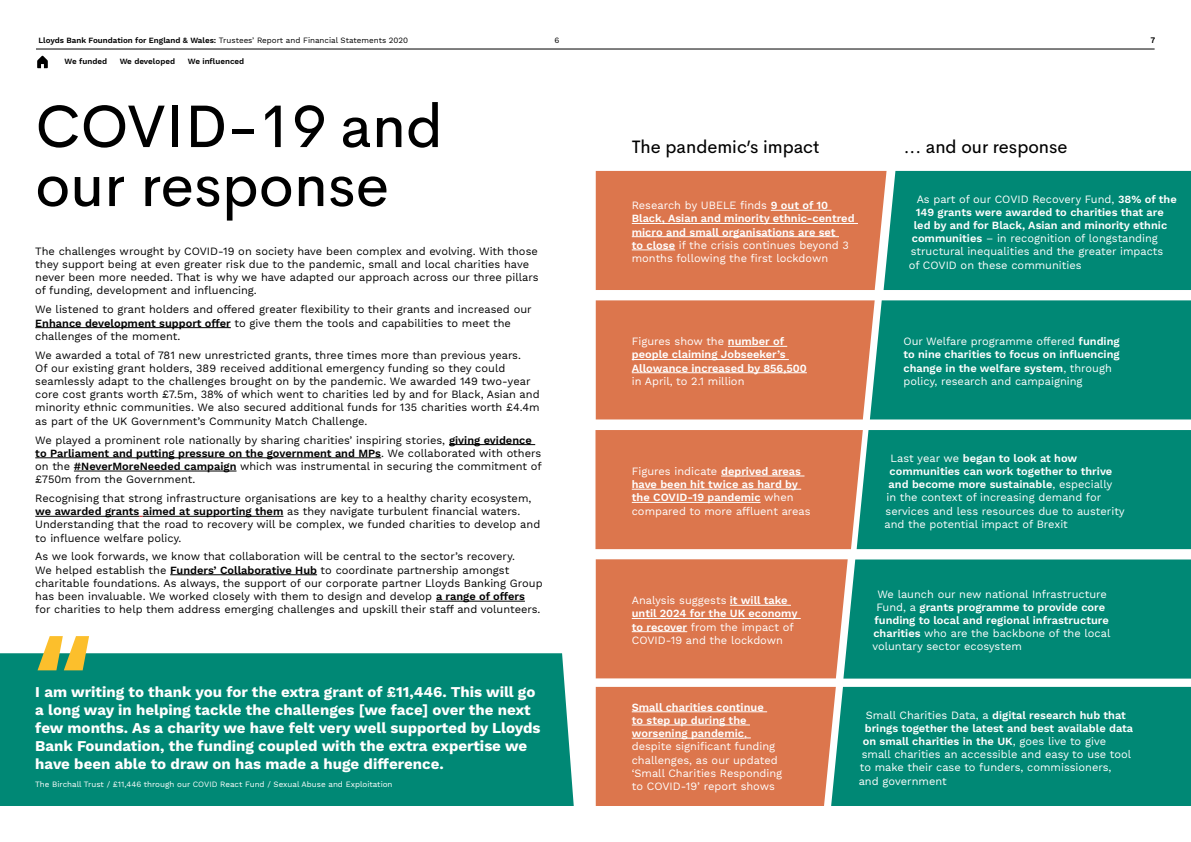
<style>
.page{position:relative;width:1191px;height:842px;background:#fff}
.page>*{position:absolute;margin:0;border:0;box-sizing:border-box;transform-origin:0 0}
.t1{font:800 103.8px "Cerebri Sans";color:#fcbf2c}
.t2{font:60px/59px "Cerebri Sans";color:#000}
.t3{font:18px "Cerebri Sans";color:#000}
.t4{font:700 15px/18px "Work Sans";color:#fff}
.t5{font:11px/13.2px "Work Sans";color:#000}
.t6{font:600 11px/13.2px "Work Sans";color:#fff}
.t7{font:11px/13.2px "Work Sans";color:#fff}
.t8{font:8px "Work Sans";color:#000}
.t9{font:8px "Work Sans";color:#fff}
.t10{font:600 8px "Work Sans";color:#000}
.s1{font-weight:600}
.s2{font-weight:400}
</style>
<div class="page">
<hr style="left:36px;top:49px;width:1118px;height:1px;background:#000">
<svg style="left:37px;top:56px;width:11px;height:12px"></svg>
<hr style="left:35px;top:327px;width:196px;height:1px;background:#000">
<hr style="left:449px;top:444px;width:86px;height:1px;background:#000">
<hr style="left:35px;top:457px;width:346px;height:1px;background:#000">
<hr style="left:74px;top:471px;width:162px;height:1px;background:#000">
<hr style="left:35px;top:516px;width:104px;height:1px;background:#000">
<hr style="left:143px;top:516px;width:140px;height:1px;background:#000">
<hr style="left:170px;top:574px;width:147px;height:1px;background:#000">
<hr style="left:436px;top:601px;width:89px;height:1px;background:#000">
<div style="left:0;top:653px;width:574px;height:153px;background:#008875"></div>
<div style="left:596px;top:559px;width:247px;height:119px;background:#dc764d"></div>
<svg style="left:596px;top:171px;width:595px;height:119px;background:#6d8265"></svg>
<svg style="left:596px;top:300px;width:595px;height:119px;background:#6a8164"></svg>
<svg style="left:595px;top:430px;width:596px;height:119px;background:#628165"></svg>
<div style="left:843px;top:559px;width:348px;height:120px;background:#008875"></div>
<div style="left:836px;top:687px;width:355px;height:119px;background:#008875"></div>
<hr style="left:770px;top:210px;width:61px;height:1px;background:#fff">
<hr style="left:632px;top:223px;width:226px;height:1px;background:#fff">
<hr style="left:632px;top:236px;width:207px;height:1px;background:#fff">
<hr style="left:632px;top:250px;width:43px;height:1px;background:#fff">
<hr style="left:728px;top:346px;width:59px;height:1px;background:#fff">
<hr style="left:632px;top:359px;width:157px;height:1px;background:#fff">
<hr style="left:632px;top:372px;width:175px;height:1px;background:#fff">
<hr style="left:721px;top:476px;width:83px;height:1px;background:#fff">
<hr style="left:632px;top:489px;width:169px;height:1px;background:#fff">
<hr style="left:632px;top:502px;width:128px;height:1px;background:#fff">
<hr style="left:730px;top:605px;width:61px;height:1px;background:#fff">
<hr style="left:632px;top:618px;width:168px;height:1px;background:#fff">
<hr style="left:632px;top:631px;width:55px;height:1px;background:#fff">
<div style="left:596px;top:687px;width:240px;height:119px;background:#dc764d"></div>
<p class="t8" style="left:38px;top:36px;width:371px"><span class="s1">Lloyds Bank Foundation for England &amp; Wales:</span> Trustees’ Report and Financial Statements 2020</p>
<p class="t10" style="left:65px;top:57px;width:44px">We funded</p>
<p class="t10" style="left:120px;top:57px;width:57px">We developed</p>
<p class="t10" style="left:188px;top:57px;width:58px">We influenced</p>
<p class="t8" style="left:554px;top:36px;width:6px">6</p>
<p class="t8" style="left:1150px;top:36px;width:6px">7</p>
<h2 class="t2" style="left:35px;top:92px;width:409px">COVID-19 and our response</h2>
<p class="t5" style="left:35px;top:245px;width:504px">The challenges wrought by COVID-19 on society have been complex and evolving. With those they support being at even greater risk due to the pandemic, small and local charities have never been more needed. That is why we have adapted our approach across our three pillars of funding, development and influencing.</p>
<p class="t5" style="left:35px;top:303px;width:498px">We listened to grant holders and offered greater flexibility to their grants and increased our<br><span class="s1">Enhance development support offer</span> to give them the tools and capabilities to meet the challenges of the moment.</p>
<p class="t5" style="left:35px;top:349px;width:506px">We awarded a total of 781 new unrestricted grants, three times more than previous years.<br>Of our existing grant holders, 389 received additional emergency funding so they could seamlessly adapt to the challenges brought on by the pandemic. We awarded 149 two-year core cost grants worth £7.5m, 38% of which went to charities led by and for Black, Asian and minority ethnic communities. We also secured additional funds for 135 charities worth £4.4m as part of the UK Government’s Community Match Challenge.</p>
<p class="t5" style="left:35px;top:434px;width:508px">We played a prominent role nationally by sharing charities’ inspiring stories, <span class="s1">giving evidence to Parliament and putting pressure on the government and MPs</span>. We collaborated with others on the <span class="s1">#NeverMoreNeeded campaign</span> which was instrumental in securing the commitment of £750m from the Government.</p>
<p class="t5" style="left:35px;top:492px;width:506px">Recognising that strong infrastructure organisations are key to a healthy charity ecosystem, <span class="s1">we awarded grants aimed at supporting them</span> as they navigate turbulent financial waters.<br>Understanding that the road to recovery will be complex, we funded charities to develop and to influence welfare policy.</p>
<p class="t5" style="left:35px;top:551px;width:509px">As we look forwards, we know that collaboration will be central to the sector’s recovery.<br>We helped establish the <span class="s1">Funders’ Collaborative Hub</span> to coordinate partnership amongst charitable foundations. As always, the support of our corporate partner Lloyds Banking Group has been invaluable. We worked closely with them to design and develop <span class="s1">a range of offers </span>for charities to help them address emerging challenges and upskill their staff and volunteers.</p>
<h1 class="t1" style="left:35px;top:586px;width:60px">“</h1>
<p class="t4" style="left:35px;top:684px;width:507px">I am writing to thank you for the extra grant of £11,446. This will go a long way in helping tackle the challenges [we face] over the next few months. As a charity we have felt very well supported by Lloyds Bank Foundation, the funding coupled with the extra expertise we have been able to draw on has made a huge difference.</p>
<p class="t9" style="left:35px;top:780px;width:359px">The Birchall Trust / £11,446 through our COVID React Fund / Sexual Abuse and Exploitation</p>
<h3 class="t3" style="left:632px;top:133px;width:189px">The pandemic’s impact</h3>
<h3 class="t3" style="left:903px;top:133px;width:165px">... and our response</h3>
<p class="t6" style="left:632px;top:199px;width:224px"><span class="s2">Research by UBELE finds</span> 9 out of 10<br>Black, Asian and minority ethnic-centred micro and small organisations are set<br>to close <span class="s2">if the crisis continues beyond 3 months following the first lockdown</span></p>
<p class="t7" style="left:916px;top:193px;width:261px">As part of our COVID Recovery Fund, <span class="s1">38% of the</span></p>
<p class="t6" style="left:915px;top:206px;width:249px">149 grants were awarded to charities that are</p>
<p class="t6" style="left:913px;top:219px;width:255px">led by and for Black, Asian and minority ethnic</p>
<p class="t7" style="left:911px;top:232px;width:248px"><span class="s1">communities</span> – in recognition of longstanding</p>
<p class="t7" style="left:910px;top:245px;width:254px">structural inequalities and the greater impacts</p>
<p class="t7" style="left:908px;top:259px;width:174px">of COVID on these communities</p>
<p class="t6" style="left:632px;top:335px;width:177px"><span class="s2">Figures show the</span> number of people claiming Jobseeker’s<br>Allowance increased by 856,500</p>
<p class="t7" style="left:632px;top:375px;width:114px">in April, to 2.1 million</p>
<p class="t6" style="left:632px;top:465px;width:180px"><span class="s2">Figures indicate</span> deprived areas have been hit twice as hard by the COVID-19 pandemic <span class="s2">when compared to more affluent areas</span></p>
<p class="t7" style="left:632px;top:594px;width:167px">Analysis suggests <span class="s1">it will take until 2024 for the UK economy to recover</span> from the impact of<br>COVID-19 and the lockdown</p>
<p class="t6" style="left:903px;top:335px;width:218px"><span class="s2">Our Welfare programme offered</span> funding to nine charities to focus on influencing change in the welfare system<span class="s2">, through policy, research and campaigning</span></p>
<p class="t6" style="left:890px;top:452px;width:188px"><span class="s2">Last year we</span> began to look at how</p>
<p class="t6" style="left:889px;top:465px;width:224px">communities can work together to thrive</p>
<p class="t6" style="left:888px;top:478px;width:225px">and become more sustainable<span class="s2">, especially</span></p>
<p class="t7" style="left:886px;top:491px;width:216px">in the context of increasing demand for</p>
<p class="t7" style="left:885px;top:505px;width:241px">services and less resources due to austerity</p>
<p class="t7" style="left:884px;top:518px;width:185px">and the potential impact of Brexit</p>
<p class="t7" style="left:877px;top:588px;width:231px">We launch our new national Infrastructure</p>
<p class="t6" style="left:876px;top:601px;width:230px"><span class="s2">Fund, a</span> grants programme to provide core</p>
<p class="t6" style="left:874px;top:614px;width:236px">funding to local and regional infrastructure</p>
<p class="t7" style="left:873px;top:627px;width:238px"><span class="s1">charities</span> who are the backbone of the local</p>
<p class="t7" style="left:872px;top:640px;width:151px">voluntary sector ecosystem</p>
<p class="t7" style="left:632px;top:701px;width:152px"><span class="s1">Small charities continue<br>to step up during the worsening pandemic</span>, despite significant funding challenges, as our updated ‘Small Charities Responding to COVID-19’ report shows</p>
<p class="t6" style="left:865px;top:709px;width:262px"><span class="s2">Small Charities Data, a</span> digital research hub that</p>
<p class="t6" style="left:864px;top:722px;width:270px">brings together the latest and best available data</p>
<p class="t6" style="left:862px;top:735px;width:245px">on small charities in the UK<span class="s2">, goes live to give</span></p>
<p class="t7" style="left:861px;top:748px;width:271px">small charities an accessible and easy to use tool</p>
<p class="t7" style="left:859px;top:761px;width:253px">to make their case to funders, commissioners,</p>
<p class="t7" style="left:858px;top:775px;width:90px">and government</p>
</div>
